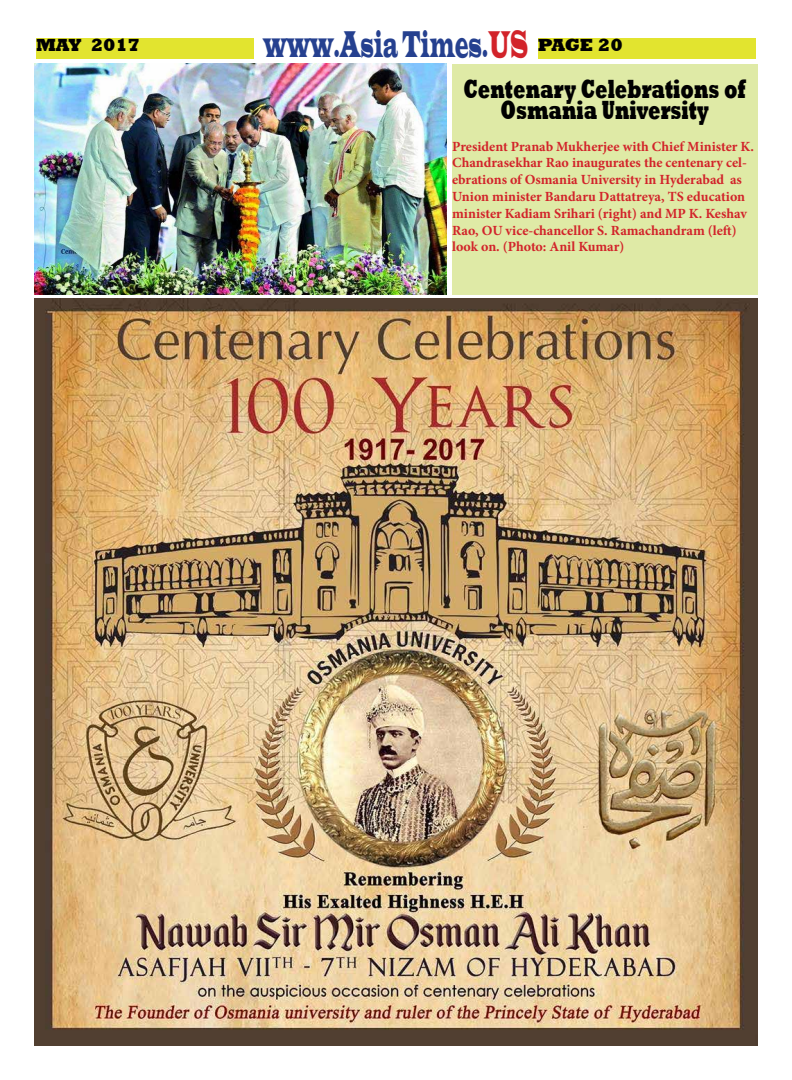
<style>
.page{position:relative;width:792px;height:1080px;background:#fff}
.page>*{position:absolute;margin:0;border:0;box-sizing:border-box;transform-origin:0 0}
.t1{font:38.3px "Latin Wide";color:#25408f;scale:.39 1}
.t2{font:800 27px/21.6px "Rockwell";color:#000;text-align:center;scale:.67 1}
.t3{font:800 18px "Rockwell";color:#000}
.t4{font:700 14px/16.8px "Minion Pro";color:#d2232a}
.s1{color:#d2232a}
</style>
<div class="page">
<div style="left:36px;top:38px;width:720px;height:21px;background:#e2e42f"></div>
<div style="left:254px;top:35px;width:284px;height:24px;background:#fff"></div>
<img style="left:35px;top:298px;width:722px;height:748px">
<img style="left:35px;top:64px;width:412px;height:230px">
<div style="left:452px;top:64px;width:305px;height:230px;background:#dfeaa6"></div>
<p class="t3" style="left:36px;top:35px;width:106px">MAY 2017</p>
<h1 class="t1" style="left:264px;top:20px;width:922px">www.Asia Times.<span class="s1">US</span> <sup>PAGE</sup> <sup>20</sup></h1>
<h2 class="t2" style="left:464px;top:78px;width:423px">Centenary Celebrations of<br>Osmania University</h2>
<p class="t4" style="left:452px;top:137px;width:303px">President Pranab Mukherjee with Chief Minister K.<br>Chandrasekhar Rao inaugurates the centenary cel&shy;ebrations of Osmania University in Hyderabad as Union minister Bandaru Dattatreya, TS education minister Kadiam Srihari (right) and MP K. Keshav Rao, OU vice-chancellor S. Ramachandram (left) look on. (Photo: Anil Kumar)</p>
</div>
